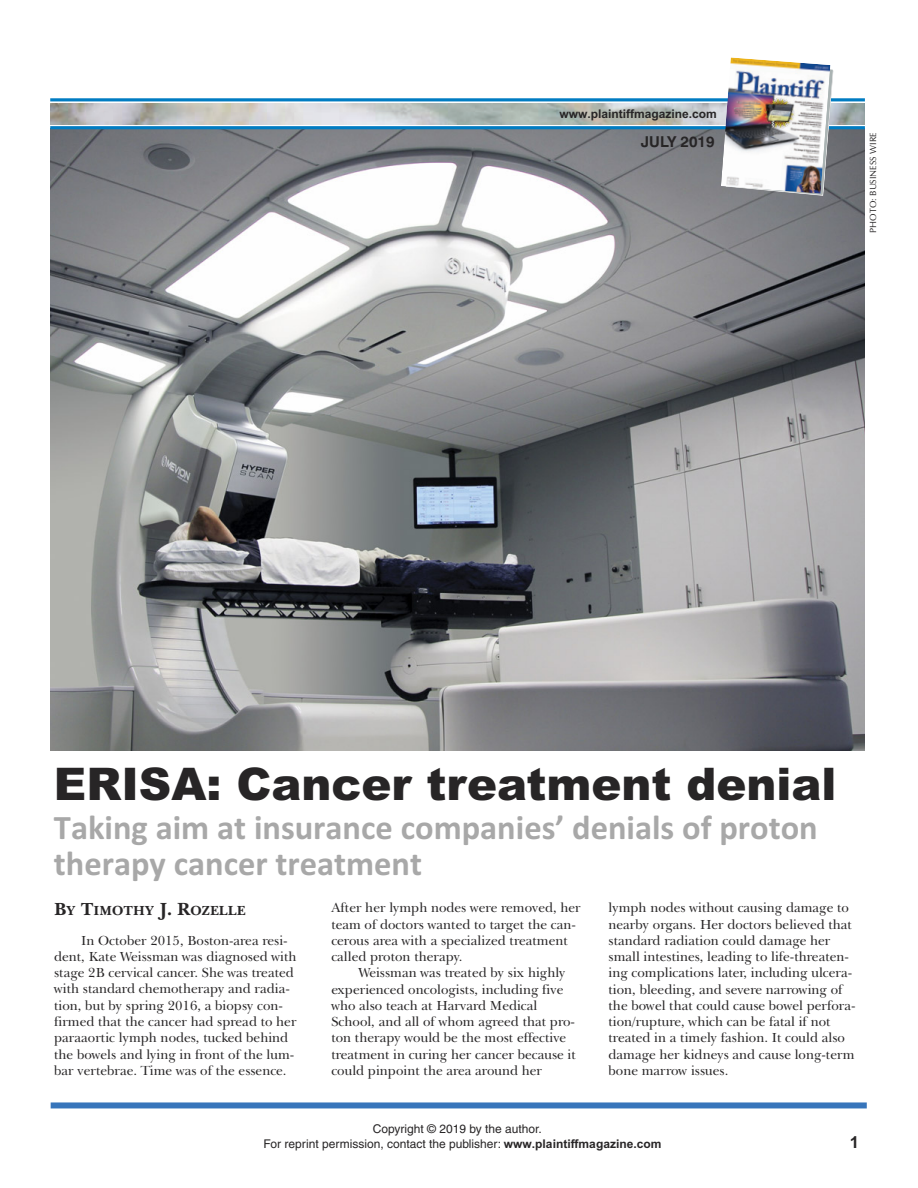
<style>
.page{position:relative;width:918px;height:1188px;background:#fff}
.page>*{position:absolute;margin:0;border:0;box-sizing:border-box;transform-origin:0 0}
.t1{font:45px "Arial MT Black";color:#272526}
.t2{font:700 34.5px/36px "Calibri";color:#a8a8a8}
.t3{font:700 16.5px "Arial";color:#272526}
.t4{font:700 15px "Swiss 721 BT";color:#272526}
.t5{font:13.5px/16.4px "New Baskerville IT Cby BT";color:#272526}
.t6{font:12px/15px "Helvetica";color:#272526}
.t7{font:700 12px "Arial";color:#272526}
.t8{font:9px "CG Omega";color:#272526}
.s1{font-weight:700;font-size:18px}
.s2{font-weight:700}
.s3{font-family:"Arial";font-weight:700}
</style>
<div class="page">
<img style="left:51px;top:129px;width:814px;height:621px">
<div style="left:51px;top:1102px;width:816px;height:6px;background:#3775bb"></div>
<img style="left:51px;top:103px;width:814px;height:21px">
<hr style="left:51px;top:98px;width:814px;height:3px;background:#007cc2">
<hr style="left:51px;top:126px;width:814px;height:3px;background:#007cc2">
<svg style="left:724px;top:65px;width:109px;height:131px"></svg>
<img style="left:721px;top:57px;width:109px;height:137px">
<p class="t7" style="left:559px;top:107px;width:159px">www.plaintiffmagazine.com</p>
<p class="t4" style="left:641px;top:134px;width:75px">JULY 2019</p>
<p class="t8" style="left:868px;top:233px;width:102px;rotate:-90deg">PHOTO: BUSINESS WIRE</p>
<h1 class="t1" style="left:54px;top:758px;width:784px">ERISA: Cancer treatment denial</h1>
<h2 class="t2" style="left:54px;top:812px;width:765px">Taking aim at insurance companies’ denials of proton therapy cancer treatment</h2>
<p class="t5" style="left:81px;top:898px;width:208px;line-height:29.2px;text-indent:-27px"><span class="s1">B</span><span class="s2">Y</span> <span class="s1">T</span><span class="s2">IMOTHY</span> <span class="s1">J. R</span><span class="s2">OZELLE<br></span>In October 2015, Boston-area resi-</p>
<p class="t5" style="left:54px;top:950px;width:244px">dent, Kate Weissman was diagnosed with stage 2B cervical cancer. She was treated with standard chemotherapy and radia&shy;tion, but by spring 2016, a biopsy con&shy;firmed that the cancer had spread to her paraaortic lymph nodes, tucked behind the bowels and lying in front of the lum&shy;bar vertebrae. Time was of the essence.</p>
<p class="t5" style="left:331px;top:901px;width:251px">After her lymph nodes were removed, her team of doctors wanted to target the can&shy;cerous area with a specialized treatment called proton therapy.</p>
<p class="t5" style="left:331px;top:966px;width:246px;text-indent:27px">Weissman was treated by six highly experienced oncologists, including five who also teach at Harvard Medical School, and all of whom agreed that pro&shy;ton therapy would be the most effective treatment in curing her cancer because it could pinpoint the area around her</p>
<p class="t5" style="left:609px;top:901px;width:249px">lymph nodes without causing damage to nearby organs. Her doctors believed that standard radiation could damage her small intestines, leading to life-threaten&shy;ing complications later, including ulcera&shy;tion, bleeding, and severe narrowing of the bowel that could cause bowel perfora&shy;tion/rupture, which can be fatal if not treated in a timely fashion. It could also damage her kidneys and cause long-term bone marrow issues.</p>
<p class="t6" style="left:264px;top:1122px;width:399px;text-indent:109px">Copyright © 2019 by the author.<br>For reprint permission, contact the publisher: <span class="s3">www.plaintiffmagazine.com</span></p>
<p class="t3" style="left:850px;top:1133px;width:11px">1</p>
</div>
